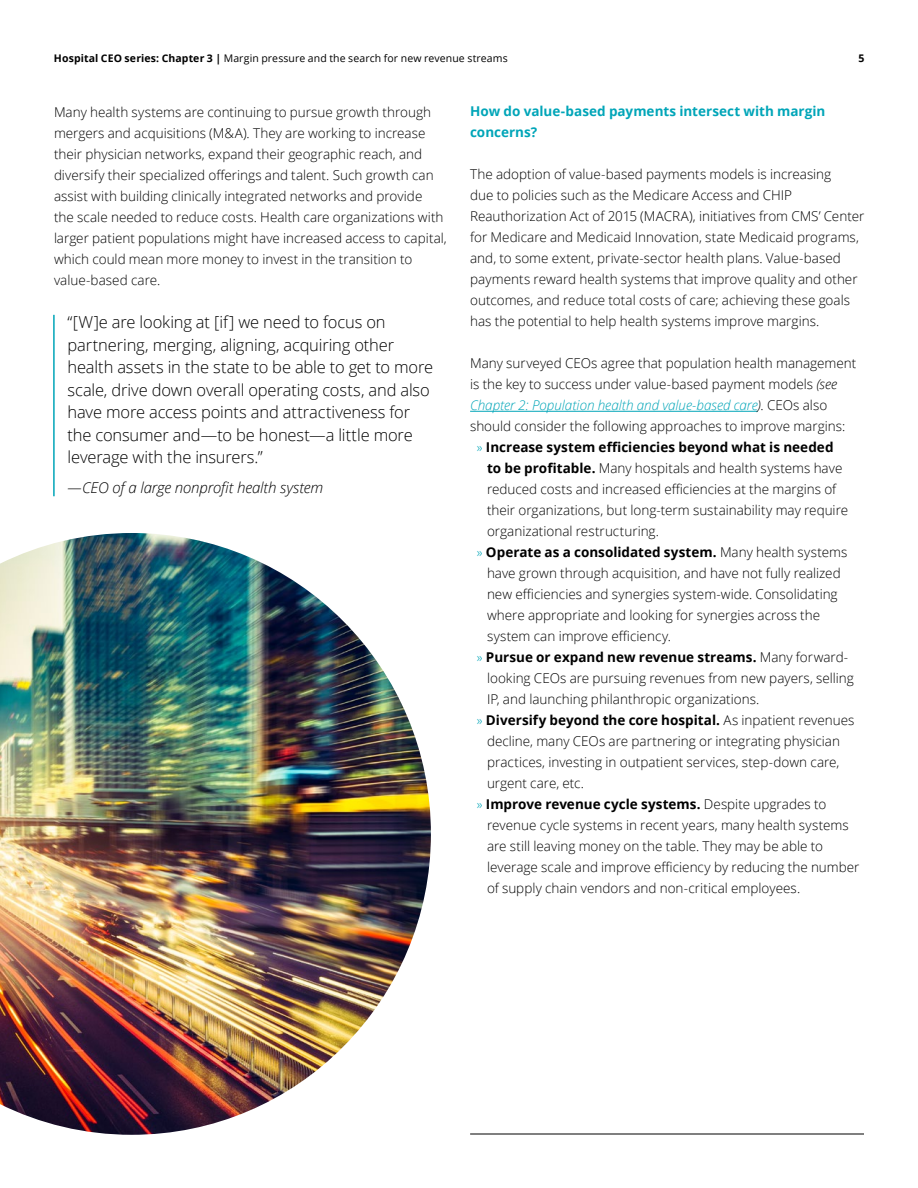
<style>
.page{position:relative;width:918px;height:1188px;background:#fff}
.page>*{position:absolute;margin:0;border:0;box-sizing:border-box;transform-origin:0 0}
.t1{font:300 16.5px/22.5px "Open Sans";letter-spacing:-.01em;color:#000}
.t2{font:italic 300 15px "Open Sans";letter-spacing:-.01em;color:#000}
.t3{font:300 13.5px/21px "Open Sans";color:#000}
.t4{font:700 13.5px "Open Sans";color:#000}
.t5{font:italic 300 13.5px "Open Sans";letter-spacing:-.005em;color:#00a5b8}
.t6{font:700 13.5px/21px "Open Sans";color:#00a5b8}
.t7{font:10.5px "Open Sans";letter-spacing:.01em;color:#000}
.t8{font:700 10.5px "Open Sans";color:#000}
.s1{font-weight:700}
.s2{font-style:italic}
.s3{color:#000}
.s4{font-style:normal;color:#000}
.s5{font-weight:300;color:#00a5b8}
.s6{font-weight:300}
</style>
<div class="page">
<hr style="left:470px;top:411px;width:288px;height:1px;background:#00a5b8">
<img style="left:0;top:533px;width:431px;height:602px">
<hr style="left:53px;top:315px;width:2px;height:181px;background:#00a5b8">
<hr style="left:470px;top:1134px;width:394px;height:1px;background:#000">
<p class="t7" style="left:54px;top:51px;width:455px"><span class="s1">Hospital CEO series: Chapter 3 |</span> Margin pressure and the search for new revenue streams</p>
<p class="t8" style="left:858px;top:51px;width:7px">5</p>
<p class="t3" style="left:54px;top:101px;width:394px">Many health systems are continuing to pursue growth through mergers and acquisitions (M&amp;A). They are working to increase their physician networks, expand their geographic reach, and diversify their specialized offerings and talent. Such growth can assist with building clinically integrated networks and provide<br>the scale needed to reduce costs. Health care organizations with larger patient populations might have increased access to capital, which could mean more money to invest in the transition to value-based care.</p>
<p class="t1" style="left:68px;top:310px;width:367px">“[W]e are looking at [if] we need to focus on partnering, merging, aligning, acquiring other health assets in the state to be able to get to more scale, drive down overall operating costs, and also have more access points and attractiveness for the consumer and—to be honest—a little more leverage with the insurers.”</p>
<p class="t2" style="left:68px;top:477px;width:257px">—CEO of a large nonprofit health system</p>
<p class="t6" style="left:470px;top:101px;width:357px">How do value-based payments intersect with margin concerns?</p>
<p class="t3" style="left:470px;top:164px;width:396px">The adoption of value-based payments models is increasing<br>due to policies such as the Medicare Access and CHIP Reauthorization Act of 2015 (MACRA), initiatives from CMS’ Center for Medicare and Medicaid Innovation, state Medicaid programs, and, to some extent, private-sector health plans. Value-based payments reward health systems that improve quality and other outcomes, and reduce total costs of care; achieving these goals has the potential to help health systems improve margins.</p>
<p class="t3" style="left:470px;top:353px;width:388px">Many surveyed CEOs agree that population health management</p>
<p class="t3" style="left:470px;top:374px;width:369px">is the key to success under value-based payment models <span class="s2">(see</span></p>
<p class="t5" style="left:470px;top:396px;width:359px">Chapter 2: Population health and value-based care<span class="s3">)</span><span class="s4">. CEOs also</span></p>
<p class="t3" style="left:470px;top:416px;width:377px">should consider the following approaches to improve margins:</p>
<p class="t4" style="left:477px;top:438px;width:358px"><span class="s5">»</span> Increase system efficiencies beyond what is needed</p>
<p class="t3" style="left:487px;top:458px;width:357px"><span class="s1">to be profitable.</span> Many hospitals and health systems have</p>
<p class="t3" style="left:487px;top:479px;width:351px">reduced costs and increased efficiencies at the margins of</p>
<p class="t3" style="left:487px;top:500px;width:363px">their organizations, but long-term sustainability may require</p>
<p class="t3" style="left:487px;top:521px;width:173px">organizational restructuring.</p>
<p class="t4" style="left:477px;top:543px;width:372px"><span class="s5">»</span> Operate as a consolidated system. <span class="s6">Many health systems</span></p>
<p class="t3" style="left:487px;top:563px;width:355px">have grown through acquisition, and have not fully realized</p>
<p class="t3" style="left:487px;top:584px;width:352px">new efficiencies and synergies system-wide. Consolidating</p>
<p class="t3" style="left:487px;top:605px;width:335px">where appropriate and looking for synergies across the</p>
<p class="t3" style="left:487px;top:626px;width:185px">system can improve efficiency.</p>
<p class="t4" style="left:477px;top:648px;width:373px"><span class="s5">»</span> Pursue or expand new revenue streams. <span class="s6">Many forward-</span></p>
<p class="t3" style="left:487px;top:668px;width:368px">looking CEOs are pursuing revenues from new payers, selling</p>
<p class="t3" style="left:487px;top:689px;width:274px">IP, and launching philanthropic organizations.</p>
<p class="t4" style="left:477px;top:711px;width:379px"><span class="s5">»</span> Diversify beyond the core hospital. <span class="s6">As inpatient revenues</span></p>
<p class="t3" style="left:487px;top:731px;width:355px">decline, many CEOs are partnering or integrating physician</p>
<p class="t3" style="left:487px;top:752px;width:354px">practices, investing in outpatient services, step-down care,</p>
<p class="t3" style="left:487px;top:773px;width:99px">urgent care, etc.</p>
<p class="t4" style="left:477px;top:795px;width:351px"><span class="s5">»</span> Improve revenue cycle systems. <span class="s6">Despite upgrades to</span></p>
<p class="t3" style="left:487px;top:815px;width:363px">revenue cycle systems in recent years, many health systems</p>
<p class="t3" style="left:487px;top:836px;width:338px">are still leaving money on the table. They may be able to</p>
<p class="t3" style="left:487px;top:857px;width:374px">leverage scale and improve efficiency by reducing the number</p>
<p class="t3" style="left:487px;top:878px;width:315px">of supply chain vendors and non-critical employees.</p>
</div>
